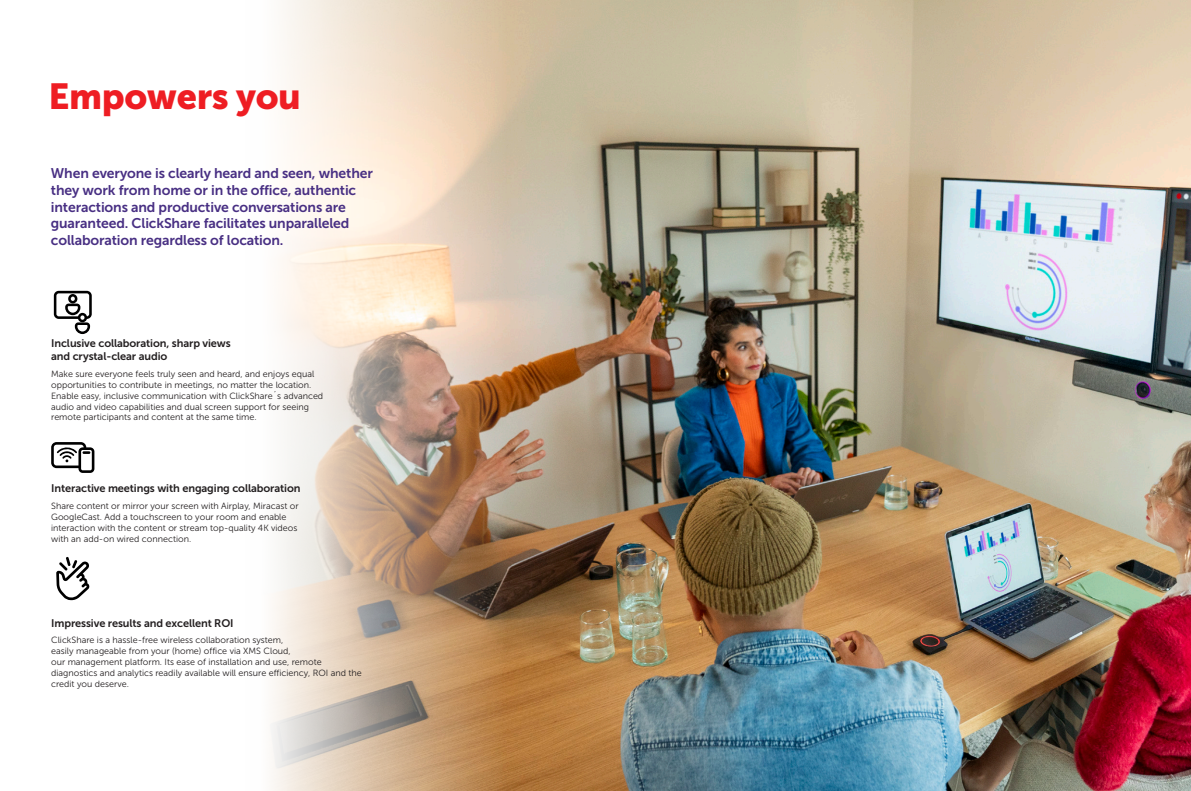
<style>
.page{position:relative;width:1191px;height:791px;background:#fff}
.page>*{position:absolute;margin:0;border:0;box-sizing:border-box;transform-origin:0 0}
.t1{font:36px "Museo Sans 900";letter-spacing:-.01em;color:#ee1d23}
.t2{font:14px/16.8px "Museo Sans 700";letter-spacing:-.01em;color:#482f83}
.t3{font:11px/13.2px "Museo Sans 700";letter-spacing:-.01em;color:#231f20}
.t4{font:9px/10.8px "Museo Sans 300";color:#231f20}
</style>
<div class="page">
<img style="left:271px;top:0;width:920px;height:791px">
<svg style="left:54px;top:291px;width:38px;height:43px"></svg>
<svg style="left:51px;top:442px;width:43px;height:31px"></svg>
<svg style="left:56px;top:557px;width:34px;height:43px"></svg>
<h1 class="t1" style="left:48px;top:76px;width:254px">Empowers you</h1>
<h2 class="t2" style="left:51px;top:165px;width:323px">When everyone is clearly heard and seen, whether they work from home or in the office, authentic interactions and productive conversations are guaranteed. ClickShare facilitates unparalleled collaboration regardless of location.</h2>
<p class="t3" style="left:51px;top:337px;width:181px">Inclusive collaboration, sharp views and crystal-clear audio</p>
<p class="t4" style="left:51px;top:369px;width:274px">Make sure everyone feels truly seen and heard, and enjoys equal opportunities to contribute in meetings, no matter the location.<br>Enable easy, inclusive communication with ClickShare´s advanced audio and video capabilities and dual screen support for seeing remote participants and content at the same time.</p>
<p class="t3" style="left:51px;top:482px;width:251px">Interactive meetings with engaging collaboration</p>
<p class="t4" style="left:51px;top:501px;width:249px">Share content or mirror your screen with Airplay, Miracast or GoogleCast. Add a touchscreen to your room and enable interaction with the content or stream top-quality 4K videos with an add-on wired connection.</p>
<p class="t3" style="left:51px;top:616px;width:184px">Impressive results and excellent ROI</p>
<p class="t4" style="left:51px;top:635px;width:312px">ClickShare is a hassle-free wireless collaboration system,<br>easily manageable from your (home) office via XMS Cloud,<br>our management platform. Its ease of installation and use, remote diagnostics and analytics readily available will ensure efficiency, ROI and the credit you deserve.</p>
</div>
